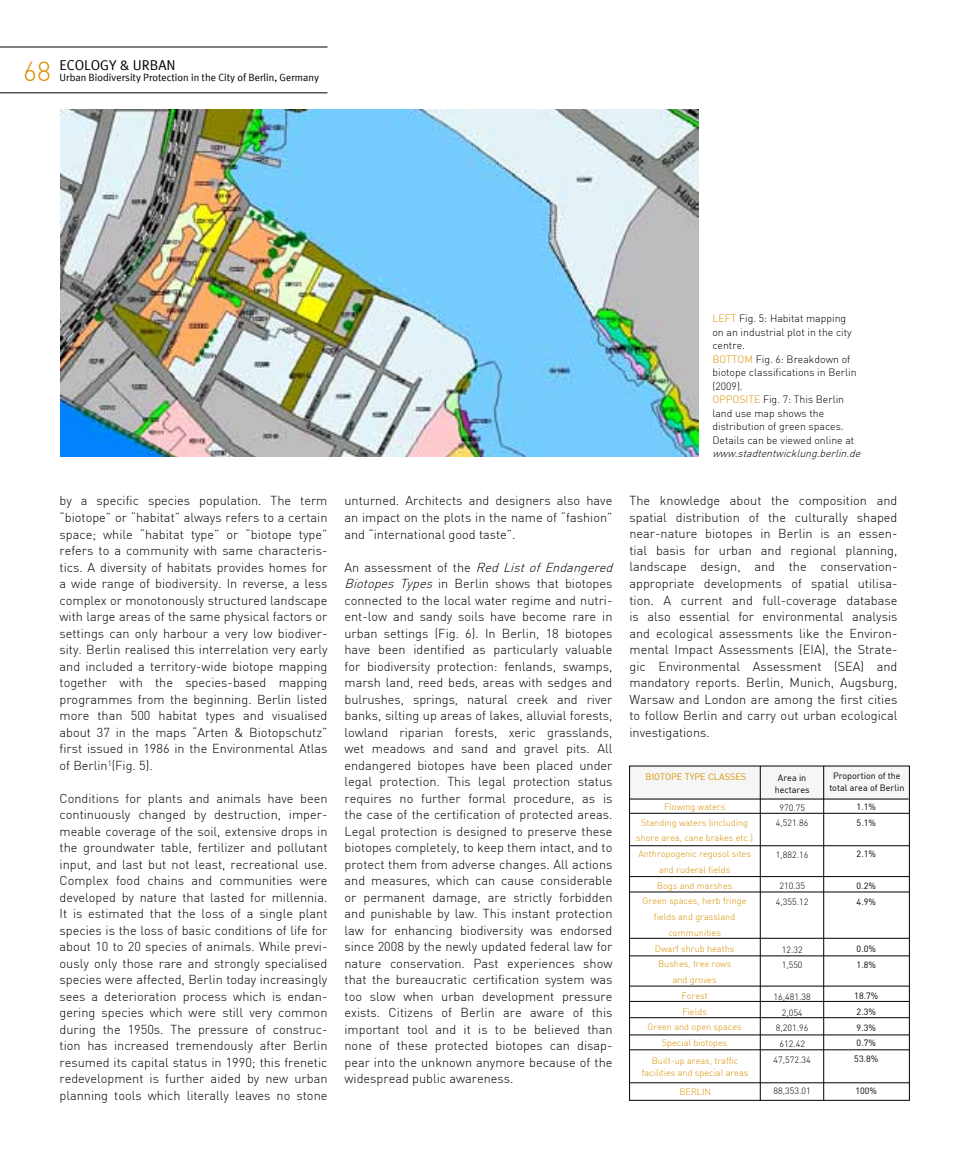
<style>
.page{position:relative;width:957px;height:1170px;background:#fff}
.page>*{position:absolute;margin:0;border:0;box-sizing:border-box;transform-origin:0 0}
.t1{font:300 27px "DIN";color:#d99100}
.t2{font:14.25px "Meta Plus Normal";color:#000}
.t3{font:300 12.75px/16.5px "DIN";color:#000;text-align:justify}
.t4{font:300 10.5px/13.5px "DIN";color:#000}
.t5{font:10.5px "Meta Plus Normal";color:#000}
.t6{font:italic 300 10.5px "DIN";color:#000}
.t7{font:300 10.5px "DIN";color:#d99100}
.t8{font:300 9.15px/15.8px "DIN";color:#d99100;text-align:center}
.t9{font:9.15px "DIN";color:#d99100}
.t10{font:9px/15.8px "DIN";color:#000}
.t11{font:300 9px/15.8px "DIN";color:#000;text-align:center}
.t12{font:300 9px "DIN";color:#d99100}
.s1{font-style:italic}
</style>
<div class="page">
<hr style="left:0;top:47px;width:327px;height:1px;background:#000">
<hr style="left:0;top:93px;width:327px;height:1px;background:#000">
<img style="left:61px;top:109px;width:637px;height:347px">
<div style="left:629px;top:765px;width:280px;height:34px;background:#f6f6f6"></div>
<hr style="left:760px;top:765px;width:1px;height:335px;background:#000">
<hr style="left:823px;top:765px;width:1px;height:334px;background:#000">
<hr style="left:629px;top:798px;width:279px;height:1px;background:#000">
<hr style="left:629px;top:813px;width:280px;height:1px;background:#000">
<hr style="left:629px;top:845px;width:280px;height:1px;background:#000">
<hr style="left:629px;top:876px;width:280px;height:1px;background:#000">
<hr style="left:629px;top:891px;width:280px;height:1px;background:#000">
<hr style="left:629px;top:937px;width:280px;height:1px;background:#000">
<hr style="left:629px;top:955px;width:280px;height:1px;background:#000">
<hr style="left:629px;top:985px;width:280px;height:1px;background:#000">
<hr style="left:629px;top:1001px;width:280px;height:1px;background:#000">
<hr style="left:629px;top:1017px;width:280px;height:1px;background:#000">
<hr style="left:629px;top:1034px;width:280px;height:1px;background:#000">
<hr style="left:629px;top:1049px;width:280px;height:1px;background:#000">
<hr style="left:629px;top:1082px;width:280px;height:1px;background:#000">
<h1 class="t1" style="left:23px;top:54px;width:29px">68</h1>
<p class="t2" style="left:60px;top:57px;width:108px">ecology &amp; ur ban</p>
<p class="t5" style="left:60px;top:71px;width:261px">Urban Biodiversity Protection in the City of Berlin, Germany</p>
<p class="t3" style="left:60px;top:492px;width:269px">by a specific species population. The term “biotope” or “habitat” always refers to a certain space; while “habitat type” or “biotope type” refers to a community with same characteris&shy;tics. A diversity of habitats provides homes for a wide range of biodiversity. In reverse, a less complex or monotonously structured landscape with large areas of the same physical factors or settings can only harbour a very low biodiver&shy;sity. Berlin realised this interrelation very early and included a territory-wide biotope mapping together with the species-based mapping programmes from the beginning. Berlin listed more than 500 habitat types and visualised about 37 in the maps “Arten &amp; Biotopschutz” first issued in 1986 in the Environmental Atlas of Berlin<sup>1</sup>(Fig. 5).</p>
<p class="t3" style="left:60px;top:789px;width:269px">Conditions for plants and animals have been continuously changed by destruction, imper&shy;meable coverage of the soil, extensive drops in the groundwater table, fertilizer and pollutant input, and last but not least, recreational use.<br>Complex food chains and communities were developed by nature that lasted for millennia.<br>It is estimated that the loss of a single plant species is the loss of basic conditions of life for about 10 to 20 species of animals. While previ&shy;ously only those rare and strongly specialised species were affected, Berlin today increasingly sees a deterioration process which is endan&shy;gering species which were still very common during the 1950s. The pressure of construc&shy;tion has increased tremendously after Berlin resumed its capital status in 1990; this frenetic redevelopment is further aided by new urban planning tools which literally leaves no stone</p>
<p class="t3" style="left:344px;top:492px;width:269px">unturned. Architects and designers also have an impact on the plots in the name of “fashion” and “international good taste”.</p>
<p class="t3" style="left:344px;top:558px;width:273px;text-align:left">A n a s s e s s m e n t o f t h e <span class="s1">Red List of Endangered Biotopes Types</span> in Berlin shows that biotopes connected to the local water regime and nutri&shy;ent-low and sandy soils have become rare in urban settings (Fig. 6). In Berlin, 18 biotopes have been identified as particularly valuable for biodiversity protection: fenlands, swamps, marsh land, reed beds, areas with sedges and bulrushes, springs, natural creek and river banks, silting up areas of lakes, alluvial forests, lowland riparian forests, xeric grasslands, wet meadows and sand and gravel pits. All endangered biotopes have been placed under legal protection. This legal protection status requires no further formal procedure, as is the case of the certification of protected areas.<br>Legal protection is designed to preserve these biotopes completely, to keep them intact, and to protect them from adverse changes. All actions and measures, which can cause considerable or permanent damage, are strictly forbidden and punishable by law. This instant protection law for enhancing biodiversity was endorsed since 2008 by the newly updated federal law for nature conservation. Past experiences show that the bureaucratic certification system was too slow when urban development pressure exists. Citizens of Berlin are aware of this important tool and it is to be believed than none of these protected biotopes can disap&shy;pear into the unknown anymore because of the widespread public awareness.</p>
<p class="t4" style="left:712px;top:311px;width:141px;text-indent:27px">Fig. 5: Habitat mapping on an industrial plot in the city centre.</p>
<p class="t7" style="left:712px;top:352px;width:15px">Bottom</p>
<p class="t7" style="left:712px;top:312px;width:7px">left</p>
<p class="t4" style="left:712px;top:352px;width:146px;text-indent:43px">Fig. 6: Breakdown of biotope classifications in Berlin (2009).</p>
<p class="t7" style="left:712px;top:393px;width:14px">Opposite</p>
<p class="t4" style="left:712px;top:392px;width:143px;text-indent:51px">Fig. 7: This Berlin land use map shows the distribution of green spaces.<br>Details can be viewed online at</p>
<p class="t6" style="left:712px;top:447px;width:153px">www.stadtentwicklung.berlin.de</p>
<p class="t3" style="left:629px;top:492px;width:269px">The knowledge about the composition and spatial distribution of the culturally shaped near-nature biotopes in Berlin is an essen&shy;tial basis for urban and regional planning, landscape design, and the conservation&shy;appropriate developments of spatial utilisa&shy;tion. A current and full-coverage database is also essential for environmental analysis and ecological assessments like the Environ&shy;mental Impact Assessments (EIA), the Strate&shy;gic Environmental Assessment (SEA) and mandatory reports. Berlin, Munich, Augsburg, Warsaw and London are among the first cities to follow Berlin and carry out urban ecological investigations.</p>
<p class="t10" style="left:774px;top:771px;width:36px;line-height:12px;text-align:center">Area in hectares</p>
<p class="t10" style="left:829px;top:769px;width:77px;line-height:12px;text-align:center">Proportion of the total area of Berlin</p>
<p class="t9" style="left:645px;top:771px;width:102px">Biotope type classes</p>
<p class="t8" style="left:636px;top:798px;width:118px">Flowing waters<br>Standing waters (including shore area, cane brakes etc.)<br>Anthropogenic regosol sites and ruderal fields<br>Bogs and marshes<br>Green spaces, herb fringe fields and grassland communities<br>Dwarf shrub heaths<br>Bushes, tree rows<br>and groves<br>Forest<br>Fields<br>Green and open spaces<br>Special biotopes</p>
<p class="t11" style="left:776px;top:799px;width:34px">970.75<br>4,521.86</p>
<p class="t10" style="left:856px;top:798px;width:21px">1.1%<br>5.1%</p>
<p class="t10" style="left:856px;top:845px;width:21px">2.1%</p>
<p class="t10" style="left:856px;top:877px;width:21px">0.2%<br>4.9%</p>
<p class="t11" style="left:776px;top:846px;width:34px">1,882.16</p>
<p class="t11" style="left:776px;top:878px;width:34px">210.35<br>4,355.12</p>
<p class="t11" style="left:782px;top:941px;width:22px;text-align:left">12.32<br>1,550</p>
<p class="t11" style="left:773px;top:988px;width:39px">16,481.38<br>2,054<br>8,201.96<br>612.42<br>47,572.34</p>
<p class="t11" style="left:773px;top:1083px;width:39px">88,353.01</p>
<p class="t10" style="left:856px;top:940px;width:21px">0.0%<br>1.8%</p>
<p class="t10" style="left:854px;top:987px;width:26px">18.7%<br>2.3%<br>9.3%<br>0.7%<br>53.8%</p>
<p class="t10" style="left:855px;top:1082px;width:23px">100%</p>
<p class="t8" style="left:642px;top:1054px;width:108px;line-height:12px">Built-up areas, traffic facilities and special areas</p>
<p class="t12" style="left:679px;top:1085px;width:33px">BERLIN</p>
</div>
